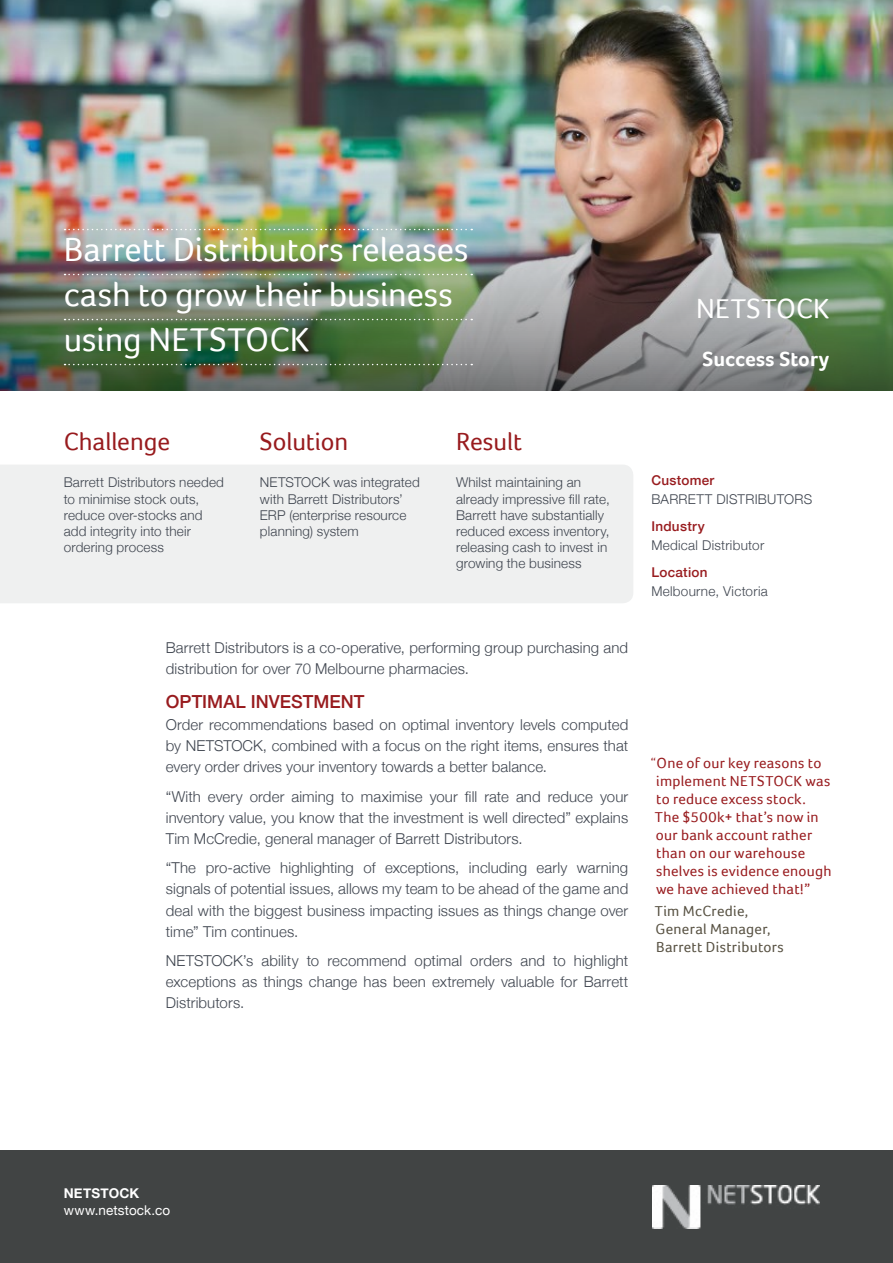
<style>
.page{position:relative;width:893px;height:1263px;background:#fff}
.page>*{position:absolute;margin:0;border:0;box-sizing:border-box;transform-origin:0 0}
.t1{font:34.5px/45px "Foco";letter-spacing:-.005em;color:#fff}
.t2{font:28.5px "Foco";letter-spacing:.01em;color:#fff}
.t3{font:25.5px "Foco";letter-spacing:-.005em;color:#981b1e}
.t4{font:700 21px "Foco";letter-spacing:.005em;color:#fff}
.t5{font:500 18px "Helvetica Neue";color:#981b1e}
.t6{font:300 15px/21px "Helvetica Neue";letter-spacing:.005em;color:#3f454f;text-align:justify}
.t7{font:15px/18px "Foco";letter-spacing:.015em;color:#981b1e}
.t8{font:15px/18px "Foco";letter-spacing:.02em;color:#575142}
.t9{font:300 13.5px/16.2px "Helvetica Neue";letter-spacing:.01em;color:#3f454f}
.t10{font:500 13.5px "Helvetica Neue";letter-spacing:.025em;color:#981b1e}
.t11{font:13.5px "Helvetica Neue";letter-spacing:.01em;color:#fff}
.t12{font:700 13.5px "Helvetica Neue";letter-spacing:.015em;color:#fff}
.s1{font-weight:300}
</style>
<div class="page">
<div style="left:0;top:1150px;width:893px;height:113px;background:#414444"></div>
<img style="left:652px;top:1185px;width:167px;height:44px">
<img style="left:0;top:0;width:893px;height:390px">
<div style="left:0;top:465px;width:633px;height:138px;background:#eff0f0"></div>
<svg style="left:65px;top:229px;width:407px;height:1px"></svg>
<svg style="left:65px;top:274px;width:407px;height:1px"></svg>
<svg style="left:65px;top:319px;width:407px;height:1px"></svg>
<svg style="left:65px;top:364px;width:407px;height:1px"></svg>
<h1 class="t1" style="left:64px;top:227px;width:406px">Barrett Distributors releases cash to grow their business using NETSTOCK</h1>
<h2 class="t2" style="left:696px;top:292px;width:135px">NETSTOCK</h2>
<h3 class="t4" style="left:702px;top:346px;width:128px">Success Story</h3>
<h3 class="t3" style="left:64px;top:426px;width:108px">Challenge</h3>
<p class="t9" style="left:64px;top:473px;width:162px">Barrett Distributors needed to minimise stock outs, reduce over-stocks and add integrity into their ordering process</p>
<h3 class="t3" style="left:260px;top:426px;width:90px">Solution</h3>
<p class="t9" style="left:260px;top:473px;width:161px">NETSTOCK was integrated with Barrett Distributors’<br>ERP (enterprise resource planning) system</p>
<h3 class="t3" style="left:456px;top:426px;width:68px">Result</h3>
<p class="t9" style="left:456px;top:473px;width:155px">Whilst maintaining an already impressive fill rate,<br>Barrett have substantially reduced excess inventory, releasing cash to invest in growing the business</p>
<p class="t10" style="left:651px;top:469px;width:65px">Customer</p>
<p class="t9" style="left:651px;top:490px;width:162px">BARRETT DISTRIBUTORS</p>
<p class="t10" style="left:651px;top:515px;width:55px">Industry</p>
<p class="t9" style="left:651px;top:536px;width:114px">Medical Distributor</p>
<p class="t10" style="left:651px;top:561px;width:58px">Location</p>
<p class="t9" style="left:651px;top:582px;width:118px">Melbourne, Victoria</p>
<p class="t6" style="left:166px;top:636px;width:464px">Barrett Distributors is a co-operative, performing group purchasing and distribution for over 70 Melbourne pharmacies.</p>
<p class="t5" style="left:166px;top:687px;width:200px">OPTIMAL INVESTMENT</p>
<p class="t6" style="left:166px;top:713px;width:464px">Order recommendations based on optimal inventory levels computed by NETSTOCK, combined with a focus on the right items, ensures that every order drives your inventory towards a better balance.</p>
<p class="t6" style="left:166px;top:785px;width:464px">“With every order aiming to maximise your fill rate and reduce your inventory value, you know that the investment is well directed” explains Tim McCredie, general manager of Barrett Distributors.</p>
<p class="t6" style="left:166px;top:856px;width:464px">“The pro-active highlighting of exceptions, including early warning signals of potential issues, allows my team to be ahead of the game and deal with the biggest business impacting issues as things change over time” Tim continues.</p>
<p class="t6" style="left:166px;top:949px;width:464px">NETSTOCK’s ability to recommend optimal orders and to highlight exceptions as things change has been extremely valuable for Barrett Distributors.</p>
<p class="t7" style="left:651px;top:754px;width:183px"><span class="s1">“</span>One of our key reasons to implement NETSTOCK was to reduce excess stock.<br>The $500k+ that’s now in our bank account rather than on our warehouse shelves is evidence enough we have achieved that!”</p>
<p class="t8" style="left:655px;top:902px;width:131px">Tim McCredie,<br>General Manager,<br>Barrett Distributors</p>
<p class="t12" style="left:64px;top:1183px;width:77px">NETSTOCK</p>
<p class="t11" style="left:64px;top:1200px;width:108px">www.netstock.co</p>
</div>
